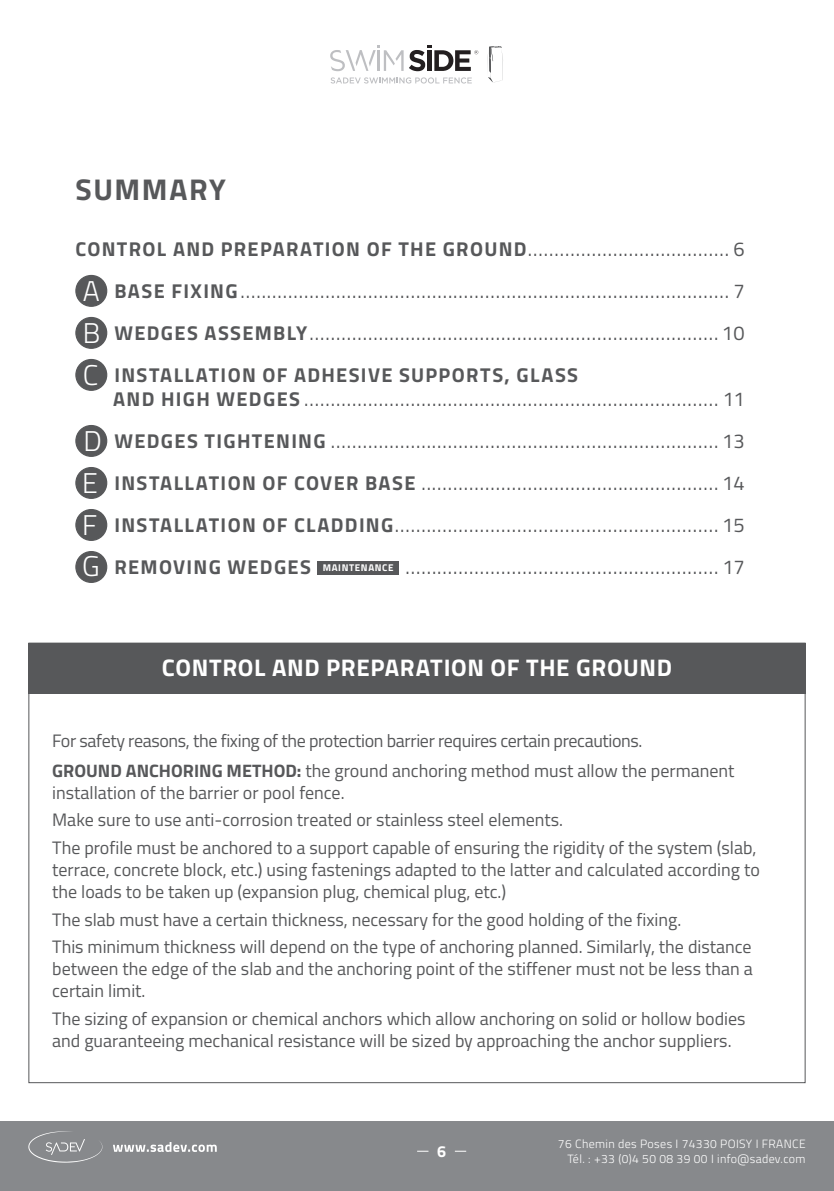
<style>
.page{position:relative;width:834px;height:1191px;background:#fff}
.page>*{position:absolute;margin:0;border:0;box-sizing:border-box;transform-origin:0 0}
.t1{font:700 30px "Titillium Web";letter-spacing:.05em;color:#57585a}
.t2{font:700 24px "Titillium Web";letter-spacing:.025em;color:#fff}
.t3{font:20px/42px "Titillium Web";letter-spacing:.005em;color:#57585a;text-align:justify}
.t4{font:18px/27.6px "Titillium Web";color:#57585a}
.t5{font:18px/30px "Titillium Web";letter-spacing:-.02em;color:#57585a}
.t6{font:700 16px "Titillium Web";color:#fff}
.t7{font:300 12px/14.4px "Titillium Web";letter-spacing:.03em;color:#fff;text-align:right}
.s1{font-weight:700}
.s2{font-weight:300;font-size:28.6px;color:#fff}
</style>
<div class="page">
<div style="left:0;top:1121px;width:833px;height:70px;background:#87898c"></div>
<svg style="left:28px;top:1131px;width:74px;height:31px"></svg>
<svg style="left:113px;top:1142px;width:104px;height:10px"></svg>
<svg style="left:487px;top:46px;width:16px;height:37px"></svg>
<svg style="left:330px;top:77px;width:141px;height:7px"></svg>
<svg style="left:330px;top:45px;width:73px;height:26px"></svg>
<svg style="left:409px;top:45px;width:69px;height:26px"></svg>
<div style="left:28px;top:642px;width:777px;height:51px;background:#57585a"></div>
<div style="left:76px;top:275px;width:31px;height:31px;background:#57585a;border-radius:50%"></div>
<div style="left:75px;top:275px;width:32px;height:32px;border:1px solid #57585a;border-radius:50%"></div>
<div style="left:76px;top:317px;width:31px;height:31px;background:#57585a;border-radius:50%"></div>
<div style="left:75px;top:317px;width:32px;height:32px;border:1px solid #57585a;border-radius:50%"></div>
<div style="left:76px;top:359px;width:31px;height:31px;background:#57585a;border-radius:50%"></div>
<div style="left:75px;top:359px;width:32px;height:32px;border:1px solid #57585a;border-radius:50%"></div>
<div style="left:76px;top:425px;width:31px;height:31px;background:#57585a;border-radius:50%"></div>
<div style="left:75px;top:425px;width:32px;height:32px;border:1px solid #57585a;border-radius:50%"></div>
<div style="left:76px;top:467px;width:31px;height:31px;background:#57585a;border-radius:50%"></div>
<div style="left:75px;top:467px;width:32px;height:32px;border:1px solid #57585a;border-radius:50%"></div>
<div style="left:76px;top:509px;width:31px;height:31px;background:#57585a;border-radius:50%"></div>
<div style="left:75px;top:509px;width:32px;height:32px;border:1px solid #57585a;border-radius:50%"></div>
<div style="left:76px;top:551px;width:31px;height:31px;background:#57585a;border-radius:50%"></div>
<div style="left:75px;top:551px;width:32px;height:32px;border:1px solid #57585a;border-radius:50%"></div>
<div style="left:317px;top:560px;width:82px;height:14px;background:#57585a"></div>
<h1 class="t1" style="left:75px;top:178px;width:152px">SUMMARY</h1>
<p class="t3" style="left:83px;top:230px;width:663px;text-indent:-8px"><span class="s1">CONTROL AND PREPARATION OF THE GROUND</span> ...................................... 6<br><span class="s2">A</span> <span class="s1">BASE FIXING</span> ............................................................................................ 7<br><span class="s2">B</span> <span class="s1">WEDGES ASSEMBLY</span> ............................................................................. 10<br><span class="s2">C</span> <span class="s1">INSTALLATION OF ADHESIVE SUPPORTS, GLASS</span></p>
<p class="t3" style="left:82px;top:380px;width:664px;text-indent:31px"><span class="s1">AND HIGH WEDGES</span> .............................................................................. 11<br><span class="s2">D</span> <span class="s1">WEDGES TIGHTENING</span> ......................................................................... 13<br><span class="s2">E</span> <span class="s1">INSTALLATION OF COVER BASE</span> ........................................................ 14<br><span class="s2">F</span> <span class="s1">INSTALLATION OF CLADDING</span> ............................................................. 15<br><span class="s2">G</span> <span class="s1">REMOVING WEDGES</span> <sup>MAINTENANCE</sup> ........................................................... 17</p>
<p class="t2" style="left:162px;top:657px;width:511px">CONTROL AND PREPARATION OF THE GROUND</p>
<p class="t5" style="left:52px;top:727px;width:683px">For safety reasons, the fixing of the protection barrier requires certain precautions.<br><span class="s1">GROUND ANCHORING METHOD:</span> the ground anchoring method must allow the permanent</p>
<p class="t4" style="left:52px;top:780px;width:705px">installation of the barrier or pool fence.<br>Make sure to use anti-corrosion treated or stainless steel elements.<br>The profile must be anchored to a support capable of ensuring the rigidity of the system (slab,</p>
<p class="t4" style="left:52px;top:860px;width:709px;line-height:22px">terrace, concrete block, etc.) using fastenings adapted to the latter and calculated according to the loads to be taken up (expansion plug, chemical plug, etc.)</p>
<p class="t4" style="left:52px;top:907px;width:701px">The slab must have a certain thickness, necessary for the good holding of the fixing.<br>This minimum thickness will depend on the type of anchoring planned. Similarly, the distance</p>
<p class="t4" style="left:52px;top:959px;width:702px;line-height:22px">between the edge of the slab and the anchoring point of the stiffener must not be less than a certain limit.</p>
<p class="t4" style="left:52px;top:1009px;width:694px;line-height:22px">The sizing of expansion or chemical anchors which allow anchoring on solid or hollow bodies and guaranteeing mechanical resistance will be sized by approaching the anchor suppliers.</p>
<p class="t6" style="left:437px;top:1144px;width:10px">6</p>
<p class="t7" style="left:558px;top:1137px;width:249px">76 Chemin des Poses I 74330 POISY I FRANCE<br>Tél. : +33 (0)4 50 08 39 00 I info@sadev.com</p>
</div>
